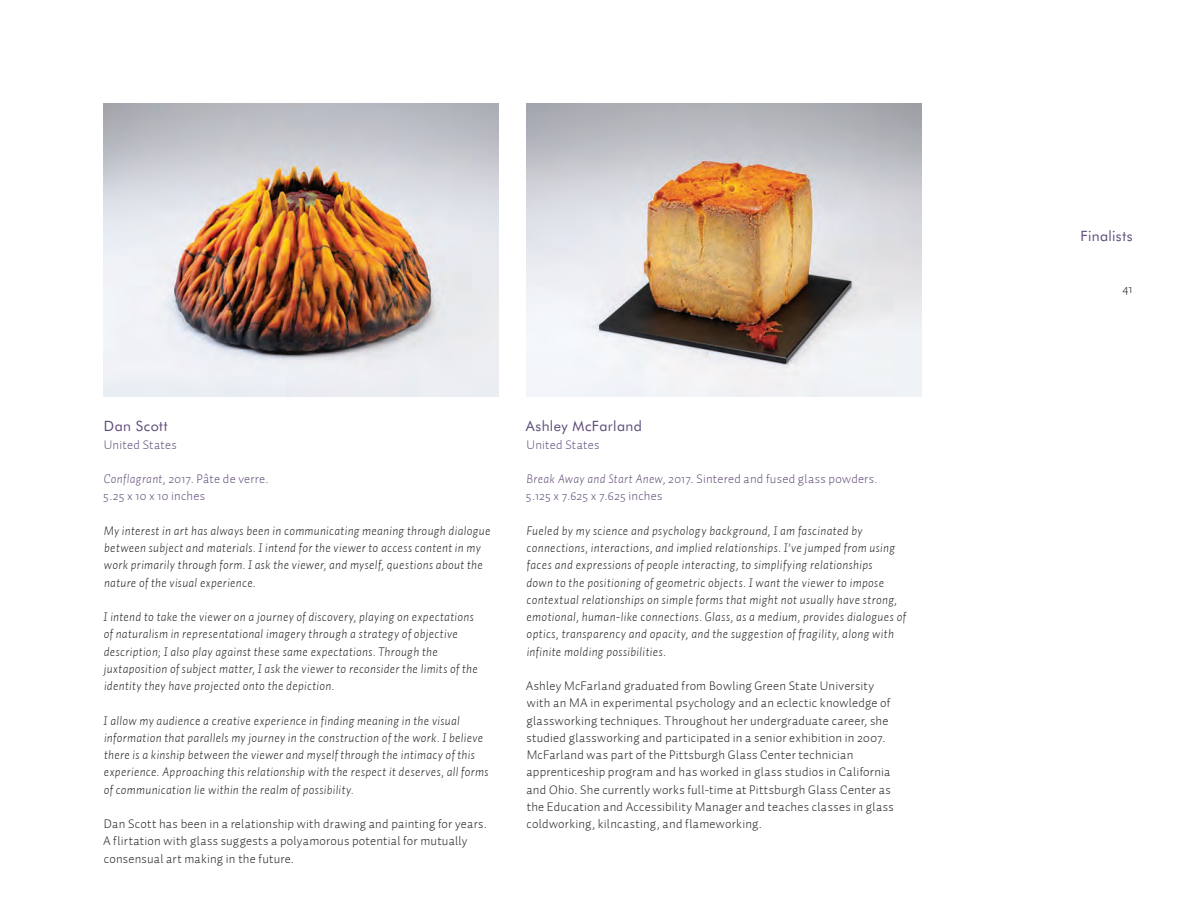
<style>
.page{position:relative;width:1188px;height:918px;background:#fff}
.page>*{position:absolute;margin:0;border:0;box-sizing:border-box;transform-origin:0 0}
.t1{font:14.25px "Futura BT";letter-spacing:.025em;color:#5f4c78}
.t2{font:italic 300 12.75px/17.2px "Auto 1";letter-spacing:.025em;color:#231f20}
.t3{font:300 12.75px/17.2px "Auto 1";letter-spacing:.02em;color:#231f20}
.t4{font:300 12.75px/17.2px "Auto 1";letter-spacing:.02em;color:#5f4c78}
.s1{font-style:italic}
</style>
<div class="page">
<img style="left:103px;top:104px;width:395px;height:293px">
<img style="left:526px;top:104px;width:395px;height:293px">
<p class="t1" style="left:104px;top:417px;width:65px">Dan Scott</p>
<p class="t4" style="left:104px;top:436px;width:74px">United States</p>
<p class="t4" style="left:103px;top:470px;width:167px"><span class="s1">Conflagrant</span>, 2017. Pâte de verre.<br>5.25 x 10 x 10 inches</p>
<p class="t2" style="left:104px;top:522px;width:388px">My interest in art has always been in communicating meaning through dialogue between subject and materials. I intend for the viewer to access content in my work primarily through form. I ask the viewer, and myself, questions about the nature of the visual experience.</p>
<p class="t2" style="left:104px;top:608px;width:376px">I intend to take the viewer on a journey of discovery, playing on expectations of naturalism in representational imagery through a strategy of objective description; I also play against these same expectations. Through the juxtaposition of subject matter, I ask the viewer to reconsider the limits of the identity they have projected onto the depiction.</p>
<p class="t2" style="left:104px;top:711px;width:386px">I allow my audience a creative experience in finding meaning in the visual information that parallels my journey in the construction of the work. I believe there is a kinship between the viewer and myself through the intimacy of this experience. Approaching this relationship with the respect it deserves, all forms of communication lie within the realm of possibility.</p>
<p class="t3" style="left:103px;top:815px;width:385px">Dan Scott has been in a relationship with drawing and painting for years.<br>A flirtation with glass suggests a polyamorous potential for mutually consensual art making in the future.</p>
<p class="t1" style="left:526px;top:417px;width:118px">Ashley McFarland</p>
<p class="t4" style="left:527px;top:436px;width:74px">United States</p>
<p class="t4" style="left:526px;top:470px;width:353px"><span class="s1">Break Away and Start Anew</span>, 2017. Sintered and fused glass powders.<br>5.125 x 7.625 x 7.625 inches</p>
<p class="t2" style="left:526px;top:522px;width:381px">Fueled by my science and psychology background, I am fascinated by connections, interactions, and implied relationships. I’ve jumped from using faces and expressions of people interacting, to simplifying relationships<br>down to the positioning of geometric objects. I want the viewer to impose contextual relationships on simple forms that might not usually have strong, emotional, human-like connections. Glass, as a medium, provides dialogues of optics, transparency and opacity, and the suggestion of fragility, along with infinite molding possibilities.</p>
<p class="t3" style="left:526px;top:677px;width:369px">Ashley McFarland graduated from Bowling Green State University with an MA in experimental psychology and an eclectic knowledge of glassworking techniques. Throughout her undergraduate career, she studied glassworking and participated in a senior exhibition in 2007.<br>McFarland was part of the Pittsburgh Glass Center technician apprenticeship program and has worked in glass studios in California and Ohio. She currently works full-time at Pittsburgh Glass Center as the Education and Accessibility Manager and teaches classes in glass coldworking, kilncasting, and flameworking.</p>
<p class="t1" style="left:1081px;top:227px;width:53px">Finalists</p>
<p class="t3" style="left:1122px;top:280px;width:12px">41</p>
</div>
